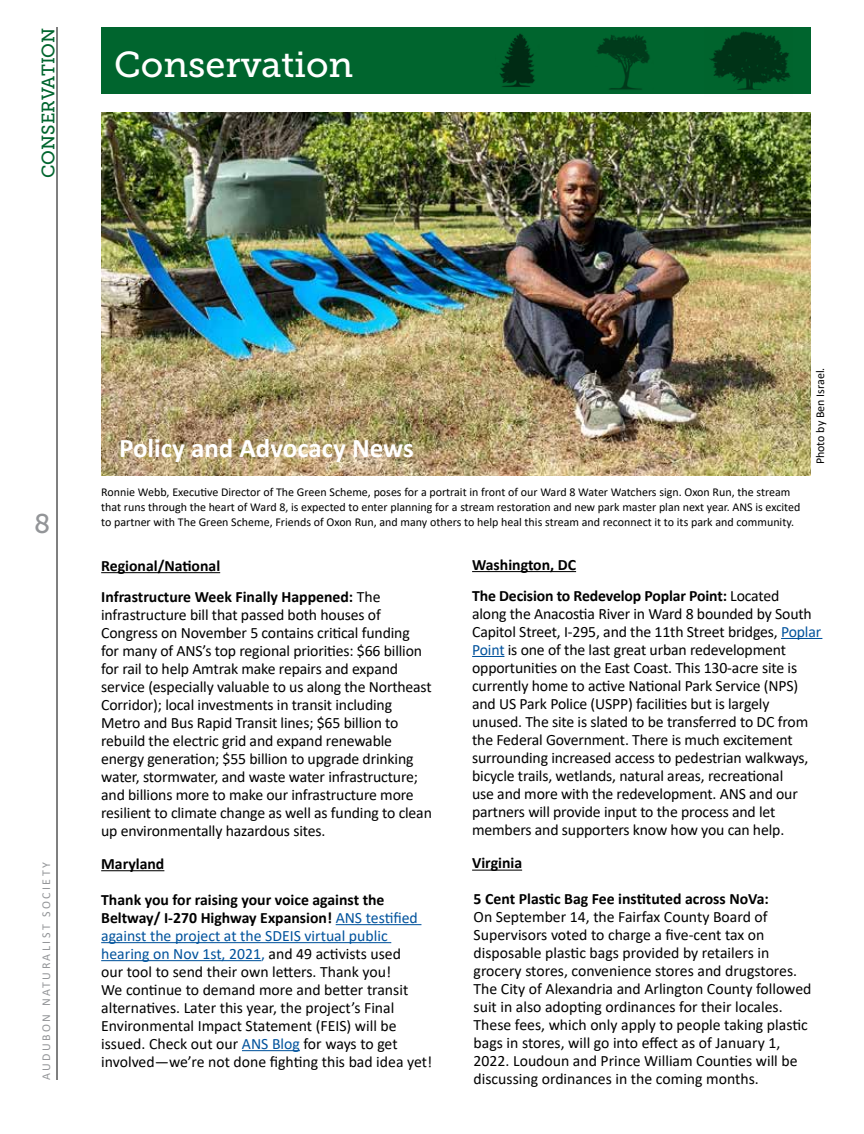
<style>
.page{position:relative;width:864px;height:1134px;background:#fff}
.page>*{position:absolute;margin:0;border:0;box-sizing:border-box;transform-origin:0 0}
.t1{font:36px "Museo Slab 500";color:#fff}
.t2{font:700 27px "Calibri";color:#fff}
.t3{font:27px "Museo Slab 500";color:#939598}
.t4{font:18px "Museo Slab 500";color:#00652e}
.t5{font:15.75px/18px "Calibri";letter-spacing:-.01em;color:#000}
.t6{font:700 15.75px "Calibri";color:#000}
.t7{font:12px/15px "Calibri";color:#000}
.t8{font:12px "Calibri";letter-spacing:.2em;color:#939598}
.s1{font-weight:700}
.s2{color:#00529c}
</style>
<div class="page">
<hr style="left:57px;top:27px;width:1px;height:1053px;background:#000">
<img style="left:101px;top:113px;width:710px;height:362px">
<div style="left:101px;top:27px;width:709px;height:66px;background:#00652e"></div>
<img style="left:495px;top:33px;width:45px;height:61px">
<img style="left:590px;top:34px;width:63px;height:60px">
<img style="left:705px;top:31px;width:87px;height:63px">
<hr style="left:101px;top:870px;width:63px;height:1px;background:#000">
<hr style="left:472px;top:571px;width:104px;height:1px;background:#000">
<hr style="left:101px;top:572px;width:119px;height:1px;background:#000">
<hr style="left:472px;top:870px;width:50px;height:1px;background:#000">
<hr style="left:336px;top:924px;width:85px;height:1px;background:#00529c">
<hr style="left:101px;top:942px;width:290px;height:1px;background:#00529c">
<hr style="left:101px;top:960px;width:160px;height:1px;background:#00529c">
<hr style="left:242px;top:1050px;width:58px;height:1px;background:#00529c">
<hr style="left:781px;top:638px;width:41px;height:1px;background:#00529c">
<hr style="left:472px;top:656px;width:32px;height:1px;background:#00529c">
<p class="t4" style="left:38px;top:178px;width:152px;rotate:-90deg">CONSERVATION</p>
<h1 class="t1" style="left:114px;top:45px;width:241px">Conservation</h1>
<h2 class="t3" style="left:34px;top:509px;width:18px">8</h2>
<p class="t8" style="left:38px;top:1080px;width:219px;rotate:-90deg">AUDUBON NATURALIST SOCIETY</p>
<h2 class="t2" style="left:119px;top:429px;width:296px">Policy and Advocacy News</h2>
<p class="t7" style="left:101px;top:484px;width:701px">Ronnie Webb, Executive Director of The Green Scheme, poses for a portrait in front of our Ward 8 Water Watchers sign. Oxon Run, the stream that runs through the heart of Ward 8, is expected to enter planning for a stream restoration and new park master plan next year. ANS is excited to partner with The Green Scheme, Friends of Oxon Run, and many others to help heal this stream and reconnect it to its park and community.</p>
<p class="t6" style="left:101px;top:555px;width:121px">Regional/National</p>
<p class="t6" style="left:472px;top:553px;width:106px">Washington, DC</p>
<p class="t7" style="left:812px;top:464px;width:98px;rotate:-90deg">Photo by Ben Israel.</p>
<p class="t5" style="left:101px;top:587px;width:332px"><span class="s1">Infrastructure Week Finally Happened:</span> The infrastructure bill that passed both houses of Congress on November 5 contains critical funding<br>for many of ANS’s top regional priorities: $66 billion for rail to help Amtrak make repairs and expand service (especially valuable to us along the Northeast Corridor); local investments in transit including Metro and Bus Rapid Transit lines; $65 billion to rebuild the electric grid and expand renewable energy generation; $55 billion to upgrade drinking water, stormwater, and waste water infrastructure; and billions more to make our infrastructure more resilient to climate change as well as funding to clean up environmentally hazardous sites.</p>
<p class="t6" style="left:101px;top:853px;width:65px">Maryland</p>
<p class="t5" style="left:101px;top:890px;width:333px"><span class="s1">Thank you for raising your voice against the Beltway/ I-270 Highway Expansion!</span> <span class="s2">ANS testified against the project at the SDEIS virtual public hearing on Nov 1st, 2021,</span> and 49 activists used<br>our tool to send their own letters. Thank you!<br>We continue to demand more and better transit alternatives. Later this year, the project’s Final Environmental Impact Statement (FEIS) will be issued. Check out our <span class="s2">ANS Blog</span> for ways to get involved—we’re not done fighting this bad idea yet!</p>
<p class="t5" style="left:472px;top:586px;width:351px"><span class="s1">The Decision to Redevelop Poplar Point:</span> Located<br>along the Anacostia River in Ward 8 bounded by South Capitol Street, I-295, and the 11th Street bridges, <span class="s2">Poplar Point</span> is one of the last great urban redevelopment opportunities on the East Coast. This 130-acre site is currently home to active National Park Service (NPS) and US Park Police (USPP) facilities but is largely unused. The site is slated to be transferred to DC from the Federal Government. There is much excitement surrounding increased access to pedestrian walkways, bicycle trails, wetlands, natural areas, recreational<br>use and more with the redevelopment. ANS and our partners will provide input to the process and let members and supporters know how you can help.</p>
<p class="t6" style="left:472px;top:852px;width:52px">Virginia</p>
<p class="t6" style="left:474px;top:888px;width:297px">5 Cent Plastic Bag Fee instituted across NoVa:</p>
<p class="t5" style="left:474px;top:907px;width:339px">On September 14, the Fairfax County Board of Supervisors voted to charge a five-cent tax on disposable plastic bags provided by retailers in grocery stores, convenience stores and drugstores.<br>The City of Alexandria and Arlington County followed suit in also adopting ordinances for their locales.<br>These fees, which only apply to people taking plastic bags in stores, will go into effect as of January 1, 2022. Loudoun and Prince William Counties will be discussing ordinances in the coming months.</p>
</div>
